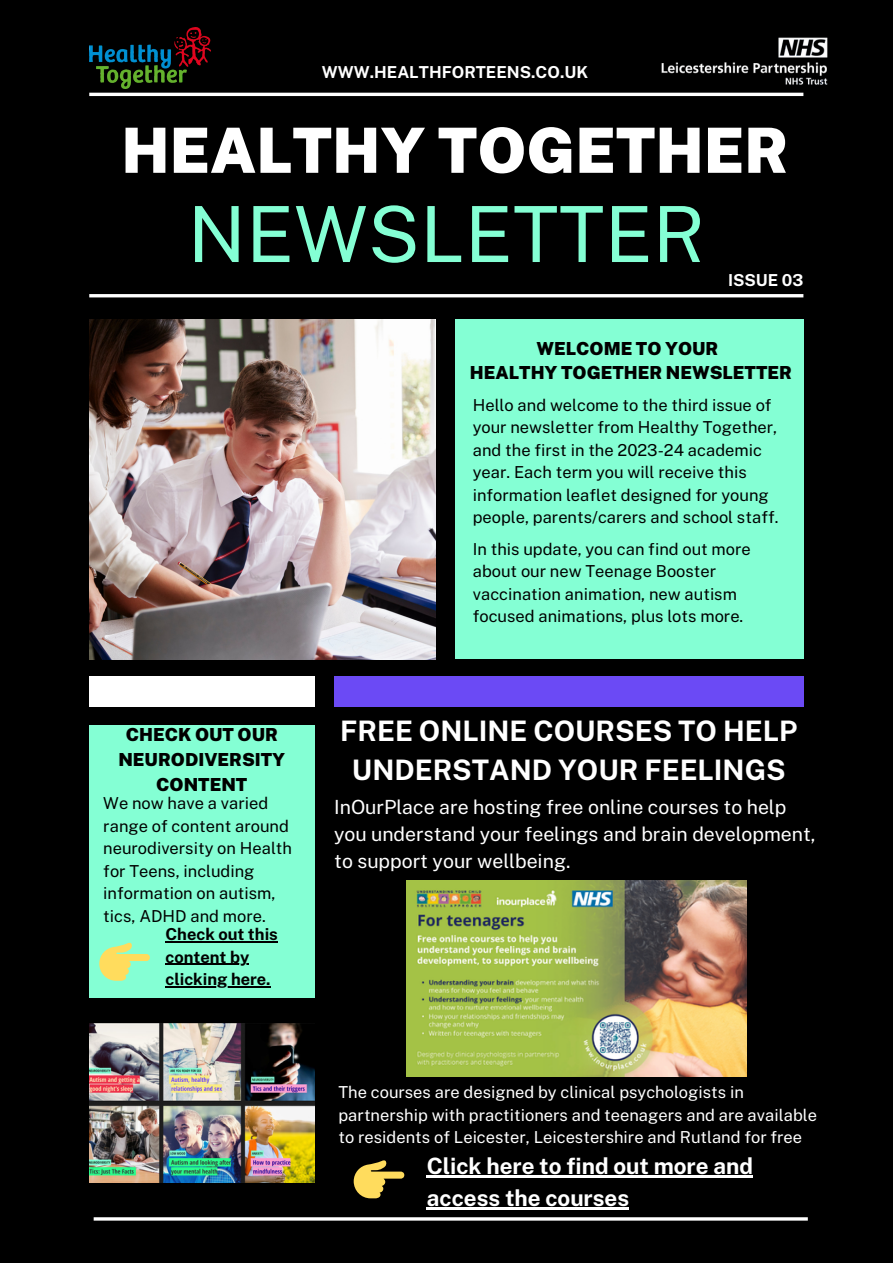
<style>
.page{position:relative;width:893px;height:1264px;background:#fff}
.page>*{position:absolute;margin:0;border:0;box-sizing:border-box;transform-origin:0 0}
.t1{font:77.4px "Public Sans";color:#84ffd4}
.t2{font:900 62.4px "Public Sans";color:#fff}
.t3{font:700 28.2px/39.3px "Public Sans";color:#fff;text-align:center}
.t4{font:700 22.5px/31.5px "Public Sans";color:#fff}
.t5{font:19.5px/27px "Public Sans";color:#fff}
.t6{font:900 18px/24.8px "Public Sans";color:#000;text-align:center}
.t7{font:16.5px/22.5px "Public Sans";color:#000}
.t8{font:16.5px/22.5px "Public Sans";color:#fff}
.t9{font:700 16.5px/22.5px "Public Sans";color:#000}
.t10{font:700 16.5px "Public Sans";color:#fff}
</style>
<div class="page">
<div style="left:0;top:0;width:892px;height:1262px;background:#000"></div>
<hr style="left:89px;top:93px;width:714px;height:3px;background:#fff">
<hr style="left:89px;top:294px;width:714px;height:3px;background:#fff">
<img style="left:89px;top:319px;width:346px;height:340px">
<div style="left:455px;top:319px;width:348px;height:339px;background:#84ffd4"></div>
<div style="left:89px;top:677px;width:225px;height:30px;background:#fff"></div>
<div style="left:334px;top:677px;width:469px;height:30px;background:#6b4af5"></div>
<div style="left:89px;top:725px;width:225px;height:272px;background:#84ffd4"></div>
<img style="left:89px;top:1023px;width:225px;height:159px">
<hr style="left:94px;top:1217px;width:713px;height:3px;background:#fff">
<img style="left:89px;top:28px;width:122px;height:60px">
<img style="left:621px;top:37px;width:207px;height:60px">
<svg style="left:99px;top:942px;width:51px;height:38px"></svg>
<img style="left:406px;top:880px;width:340px;height:196px">
<hr style="left:165px;top:941px;width:113px;height:1px;background:#000">
<hr style="left:165px;top:963px;width:84px;height:1px;background:#000">
<hr style="left:165px;top:986px;width:106px;height:1px;background:#000">
<hr style="left:426px;top:1175px;width:327px;height:2px;background:#fff">
<hr style="left:426px;top:1207px;width:203px;height:2px;background:#fff">
<svg style="left:353px;top:1160px;width:51px;height:38px"></svg>
<p class="t10" style="left:322px;top:62px;width:268px">WWW.HEALTHFORTEENS.CO.UK</p>
<p class="t2" style="left:121px;top:113px;width:668px">HEALTHY TOGETHER</p>
<p class="t1" style="left:188px;top:188px;width:519px">NEWSLETTER</p>
<p class="t10" style="left:728px;top:270px;width:77px">ISSUE 03</p>
<p class="t6" style="left:536px;top:336px;width:183px">WELCOME TO YOUR</p>
<p class="t6" style="left:470px;top:360px;width:323px">HEALTHY TOGETHER NEWSLETTER</p>
<p class="t6" style="left:118px;top:722px;width:168px">CHECK OUT OUR<br>NEURODIVERSITY<br>CONTENT</p>
<p class="t7" style="left:103px;top:792px;width:190px">We now have a varied range of content around neurodiversity on Health for Teens, including information on autism, tics, ADHD and more.</p>
<p class="t9" style="left:165px;top:922px;width:114px">Check out this content by clicking here.</p>
<p class="t7" style="left:473px;top:393px;width:307px">Hello and welcome to the third issue of your newsletter from Healthy Together, and the first in the 2023-24 academic year. Each term you will receive this information leaflet designed for young people, parents/carers and school staff.</p>
<p class="t7" style="left:473px;top:537px;width:279px">In this update, you can find out more about our new Teenage Booster vaccination animation, new autism focused animations, plus lots more.</p>
<p class="t3" style="left:340px;top:711px;width:458px">FREE ONLINE COURSES TO HELP<br>UNDERSTAND YOUR FEELINGS</p>
<p class="t5" style="left:334px;top:793px;width:483px">InOurPlace are hosting free online courses to help you understand your feelings and brain development, to support your wellbeing.</p>
<p class="t8" style="left:338px;top:1081px;width:480px">The courses are designed by clinical psychologists in partnership with practitioners and teenagers and are available to residents of Leicester, Leicestershire and Rutland for free</p>
<p class="t4" style="left:426px;top:1150px;width:328px">Click here to find out more and access the courses</p>
</div>
